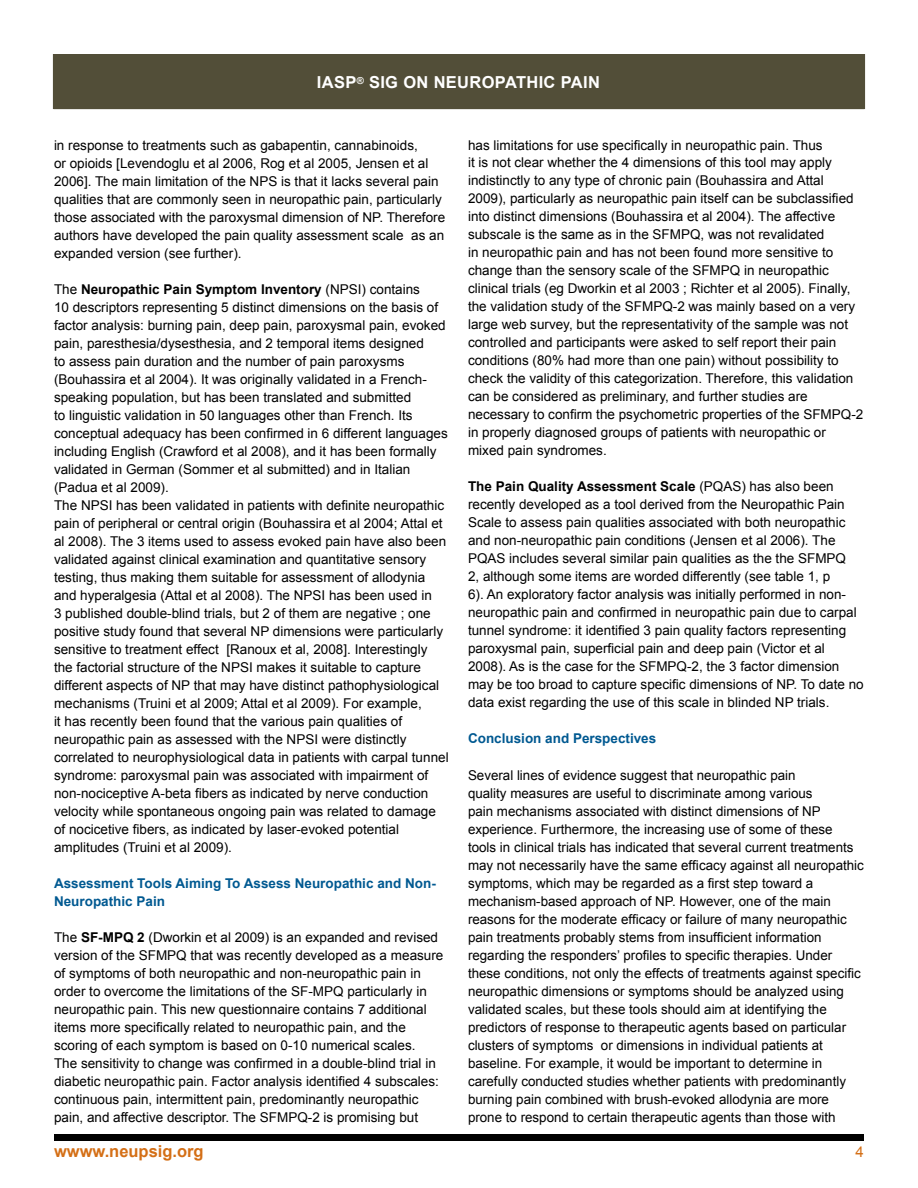
<style>
.page{position:relative;width:918px;height:1188px;background:#fff}
.page>*{position:absolute;margin:0;border:0;box-sizing:border-box;transform-origin:0 0}
.t1{font:700 16.5px "Arial";letter-spacing:.02em;color:#fff}
.t2{font:700 16.5px "Arial";color:#d46f16}
.t3{font:15px "Arial";color:#d46f16}
.t4{font:13.5px/18px "Arial";color:#000}
.t5{font:700 13.5px/18px "Arial";color:#005991}
.s1{font-weight:700}
</style>
<div class="page">
<div style="left:54px;top:1134px;width:810px;height:6px;background:#000"></div>
<div style="left:53px;top:54px;width:810px;height:54px;background:#524e38"></div>
<div style="left:53px;top:54px;width:811px;height:55px;border:1px solid #524e38"></div>
<p class="t1" style="left:317px;top:72px;width:129px">IASP<sup>®</sup> SIG on Neu</p>
<p class="t1" style="left:469px;top:72px;width:132px">ropathic P-ai n</p>
<p class="t4" style="left:54px;top:136px;width:393px">in response to treatments such as gabapentin, cannabinoids,<br>or opioids [Levendoglu et al 2006, Rog et al 2005, Jensen et al 2006]. The main limitation of the NPS is that it lacks several pain qualities that are commonly seen in neuropathic pain, particularly those associated with the paroxysmal dimension of NP. Therefore authors have developed the pain quality assessment scale as an expanded version (see further).</p>
<p class="t4" style="left:54px;top:280px;width:396px">The <span class="s1">Neuropathic Pain Symptom Inventory</span> (NPSI) contains<br>10 descriptors representing 5 distinct dimensions on the basis of factor analysis: burning pain, deep pain, paroxysmal pain, evoked pain, paresthesia/dysesthesia, and 2 temporal items designed<br>to assess pain duration and the number of pain paroxysms (Bouhassira et al 2004). It was originally validated in a French&shy;speaking population, but has been translated and submitted<br>to linguistic validation in 50 languages other than French. Its conceptual adequacy has been confirmed in 6 different languages including English (Crawford et al 2008), and it has been formally validated in German (Sommer et al submitted) and in Italian (Padua et al 2009).<br>The NPSI has been validated in patients with definite neuropathic pain of peripheral or central origin (Bouhassira et al 2004; Attal et al 2008). The 3 items used to assess evoked pain have also been validated against clinical examination and quantitative sensory testing, thus making them suitable for assessment of allodynia and hyperalgesia (Attal et al 2008). The NPSI has been used in<br>3 published double-blind trials, but 2 of them are negative ; one positive study found that several NP dimensions were particularly sensitive to treatment effect [Ranoux et al, 2008]. Interestingly the factorial structure of the NPSI makes it suitable to capture different aspects of NP that may have distinct pathophysiological mechanisms (Truini et al 2009; Attal et al 2009). For example,<br>it has recently been found that the various pain qualities of neuropathic pain as assessed with the NPSI were distinctly correlated to neurophysiological data in patients with carpal tunnel syndrome: paroxysmal pain was associated with impairment of non-nociceptive A-beta fibers as indicated by nerve conduction velocity while spontaneous ongoing pain was related to damage of nocicetive fibers, as indicated by laser-evoked potential amplitudes (Truini et al 2009).</p>
<p class="t5" style="left:54px;top:874px;width:383px">Assessment Tools Aiming To Assess Neuropathic and Non-<br>Neuropathic Pain</p>
<p class="t4" style="left:54px;top:928px;width:391px">The <span class="s1">SF-MPQ 2</span> (Dworkin et al 2009) is an expanded and revised version of the SFMPQ that was recently developed as a measure of symptoms of both neuropathic and non-neuropathic pain in order to overcome the limitations of the SF-MPQ particularly in neuropathic pain. This new questionnaire contains 7 additional items more specifically related to neuropathic pain, and the scoring of each symptom is based on 0-10 numerical scales.<br>The sensitivity to change was confirmed in a double-blind trial in diabetic neuropathic pain. Factor analysis identified 4 subscales: continuous pain, intermittent pain, predominantly neuropathic pain, and affective descriptor. The SFMPQ-2 is promising but</p>
<p class="t4" style="left:468px;top:136px;width:397px">has limitations for use specifically in neuropathic pain. Thus<br>it is not clear whether the 4 dimensions of this tool may apply indistinctly to any type of chronic pain (Bouhassira and Attal 2009), particularly as neuropathic pain itself can be subclassified into distinct dimensions (Bouhassira et al 2004). The affective subscale is the same as in the SFMPQ, was not revalidated<br>in neuropathic pain and has not been found more sensitive to change than the sensory scale of the SFMPQ in neuropathic clinical trials (eg Dworkin et al 2003 ; Richter et al 2005). Finally, the validation study of the SFMPQ-2 was mainly based on a very large web survey, but the representativity of the sample was not controlled and participants were asked to self report their pain conditions (80% had more than one pain) without possibility to check the validity of this categorization. Therefore, this validation can be considered as preliminary, and further studies are necessary to confirm the psychometric properties of the SFMPQ-2 in properly diagnosed groups of patients with neuropathic or mixed pain syndromes.</p>
<p class="t4" style="left:468px;top:478px;width:397px"><span class="s1">The Pain Quality Assessment Scale</span> (PQAS) has also been recently developed as a tool derived from the Neuropathic Pain Scale to assess pain qualities associated with both neuropathic and non-neuropathic pain conditions (Jensen et al 2006). The PQAS includes several similar pain qualities as the the SFMPQ<br>2, although some items are worded differently (see table 1, p<br>6). An exploratory factor analysis was initially performed in non&shy;neuropathic pain and confirmed in neuropathic pain due to carpal tunnel syndrome: it identified 3 pain quality factors representing paroxysmal pain, superficial pain and deep pain (Victor et al 2008). As is the case for the SFMPQ-2, the 3 factor dimension may be too broad to capture specific dimensions of NP. To date no data exist regarding the use of this scale in blinded NP trials.</p>
<p class="t5" style="left:468px;top:730px;width:190px">Conclusion and Perspectives</p>
<p class="t4" style="left:468px;top:766px;width:397px">Several lines of evidence suggest that neuropathic pain<br>quality measures are useful to discriminate among various<br>pain mechanisms associated with distinct dimensions of NP experience. Furthermore, the increasing use of some of these tools in clinical trials has indicated that several current treatments may not necessarily have the same efficacy against all neuropathic symptoms, which may be regarded as a first step toward a mechanism-based approach of NP. However, one of the main reasons for the moderate efficacy or failure of many neuropathic pain treatments probably stems from insufficient information regarding the responders’ profiles to specific therapies. Under these conditions, not only the effects of treatments against specific neuropathic dimensions or symptoms should be analyzed using validated scales, but these tools should aim at identifying the predictors of response to therapeutic agents based on particular clusters of symptoms or dimensions in individual patients at baseline. For example, it would be important to determine in carefully conducted studies whether patients with predominantly burning pain combined with brush-evoked allodynia are more prone to respond to certain therapeutic agents than those with</p>
<p class="t2" style="left:54px;top:1142px;width:151px">wwww.neupsig.org</p>
<p class="t3" style="left:856px;top:1144px;width:10px">4</p>
</div>
